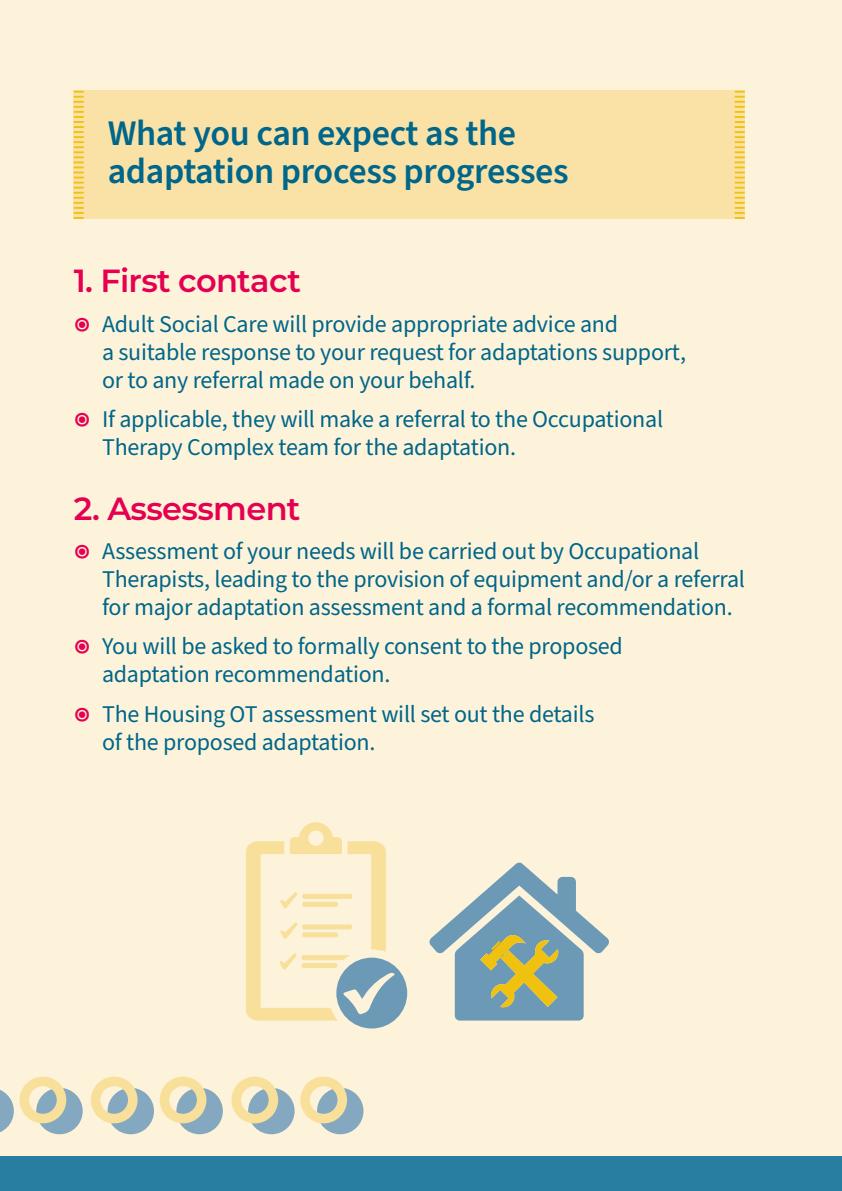
<style>
.page{position:relative;width:842px;height:1191px;background:#fdf3da}
.page>*{position:absolute;margin:0;border:0;box-sizing:border-box;transform-origin:0 0}
.t1{font:600 36px/38px "Source Sans Pro";letter-spacing:-.01em;color:#00668a}
.t2{font:600 32px "Montserrat";letter-spacing:-.02em;color:#e50051}
.t3{font:24px/28px "Source Sans Pro";letter-spacing:-.01em;color:#00668a}
.s1{font-weight:700;font-size:28px;color:#e50051}
</style>
<div class="page">
<div style="left:0;top:1156px;width:842px;height:35px;background:#287e9f"></div>
<div style="left:74px;top:91px;width:671px;height:128px;background:#fae2a7"></div>
<svg style="left:735px;top:91px;width:10px;height:128px"></svg>
<svg style="left:74px;top:91px;width:10px;height:128px"></svg>
<div style="left:317px;top:1087px;width:46px;height:47px;background:#85a8c1;border-radius:50%"></div>
<div style="left:248px;top:1087px;width:47px;height:47px;background:#85a8c1;border-radius:50%"></div>
<svg style="left:300px;top:1076px;width:47px;height:47px"></svg>
<svg style="left:231px;top:1076px;width:47px;height:47px"></svg>
<div style="left:176px;top:1087px;width:47px;height:47px;background:#85a8c1;border-radius:50%"></div>
<div style="left:108px;top:1087px;width:46px;height:47px;background:#85a8c1;border-radius:50%"></div>
<svg style="left:160px;top:1076px;width:46px;height:47px"></svg>
<svg style="left:91px;top:1076px;width:47px;height:47px"></svg>
<div style="left:36px;top:1087px;width:47px;height:47px;background:#85a8c1;border-radius:50%"></div>
<svg style="left:0;top:1090px;width:14px;height:42px"></svg>
<svg style="left:20px;top:1076px;width:46px;height:47px"></svg>
<svg style="left:246px;top:822px;width:161px;height:206px"></svg>
<svg style="left:429px;top:862px;width:180px;height:158px"></svg>
<p class="t1" style="left:108px;top:115px;width:463px">What you can expect as the adaptation process progresses</p>
<h2 class="t2" style="left:74px;top:258px;width:229px">1. First contact</h2>
<p class="t3" style="left:102px;top:310px;width:585px;text-indent:-28px"><span class="s1">◉</span> Adult Social Care will provide appropriate advice and<br>a suitable response to your request for adaptations support, or to any referral made on your behalf.</p>
<p class="t3" style="left:102px;top:406px;width:563px;text-indent:-28px"><span class="s1">◉</span> If applicable, they will make a referral to the Occupational<br>Therapy Complex team for the adaptation.</p>
<h2 class="t2" style="left:74px;top:485px;width:228px">2. Assessment</h2>
<p class="t3" style="left:102px;top:537px;width:644px;text-indent:-28px"><span class="s1">◉</span> Assessment of your needs will be carried out by Occupational<br>Therapists, leading to the provision of equipment and/or a referral for major adaptation assessment and a formal recommendation.</p>
<p class="t3" style="left:102px;top:633px;width:522px;text-indent:-28px"><span class="s1">◉</span> You will be asked to formally consent to the proposed adaptation recommendation.</p>
<p class="t3" style="left:102px;top:700px;width:494px;text-indent:-28px"><span class="s1">◉</span> The Housing OT assessment will set out the details of the proposed adaptation.</p>
</div>
